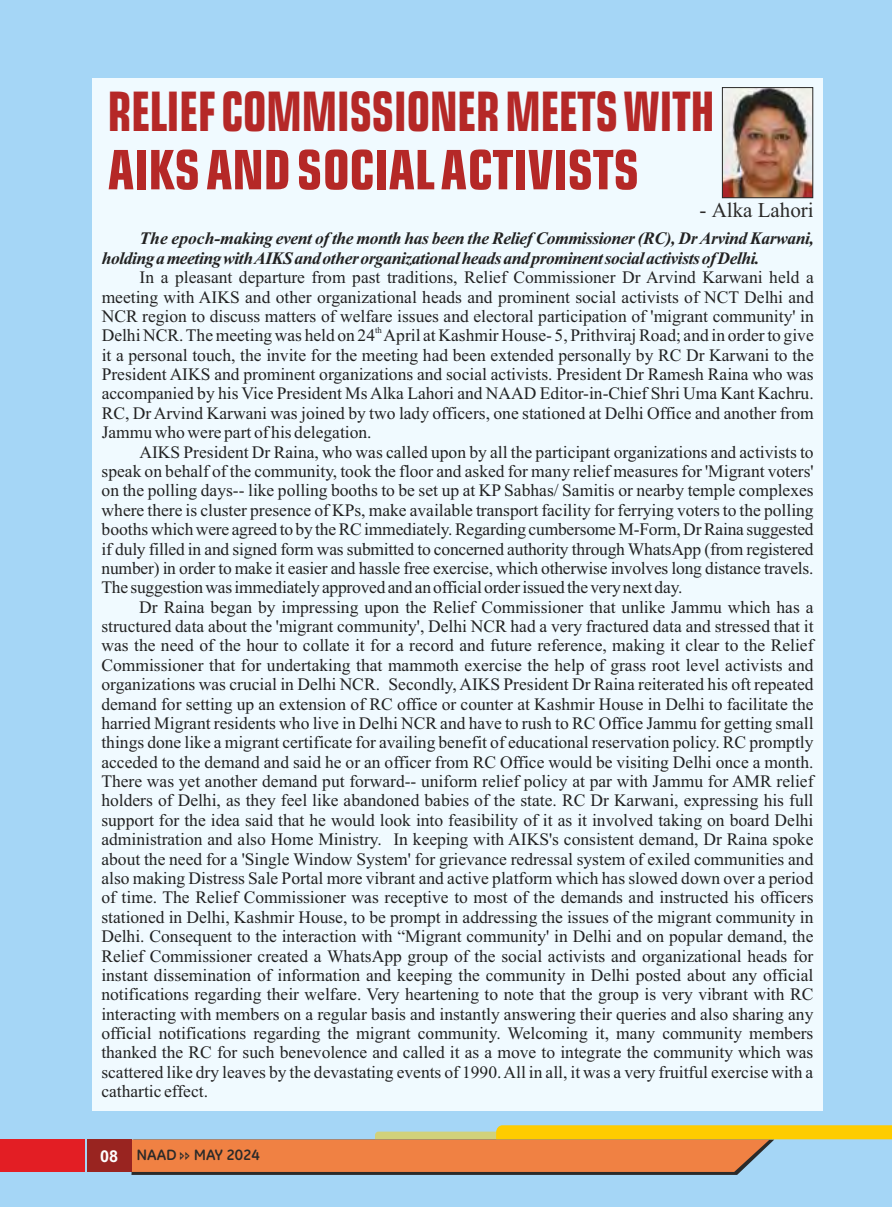
<style>
.page{position:relative;width:892px;height:1207px;background:#a5d6f6}
.page>*{position:absolute;margin:0;border:0;box-sizing:border-box;transform-origin:0 0}
.t1{font:700 condensed 54.25px/58.4px "Square 721 BT";color:#b52827;scale:.82 1}
.t2{font:21px "Times New Roman";color:#2b2a29}
.t3{font:17.5px/19.4px "Times New Roman";color:#222;text-align:justify}
.t4{font:italic 700 17.5px/19.4px "Times New Roman";letter-spacing:-.025em;color:#222}
.t5{font:700 15.22px "GE Inspira";color:#2b2a29;scale:1.04 1}
.t6{font:8.75px "Times New Roman";color:#222}
.s1{font-family:"Arial";font-size:16.28px;color:#fefefe}
</style>
<div class="page">
<div style="left:92px;top:79px;width:731px;height:1032px;background:#f0faff"></div>
<img style="left:724px;top:89px;width:87px;height:107px">
<div style="left:722px;top:87px;width:91px;height:111px;border:1px solid #2b2a29"></div>
<div style="left:0;top:1139px;width:85px;height:33px;background:#e31e24"></div>
<div style="left:87px;top:1139px;width:44px;height:33px;background:#992420"></div>
<svg style="left:131px;top:1125px;width:761px;height:50px"></svg>
<h1 class="t1" style="left:108px;top:88px;width:741px">RELIEF COMMISSIONER MEETS WITH<br>AIKS AND SOCIAL ACTIVISTS</h1>
<p class="t2" style="left:699px;top:202px;width:116px">- Alka Lahori</p>
<p class="t4" style="left:102px;top:231px;width:714px;text-indent:38px">The epoch-making event of the month has been the Relief Commissioner (RC), Dr Arvind Karwani, holding a meeting with AIKS and other organizational heads and prominent social activists of Delhi.</p>
<p class="t3" style="left:102px;top:269px;width:714px;text-indent:38px">In a pleasant departure from past traditions, Relief Commissioner Dr Arvind Karwani held a meeting with AIKS and other organizational heads and prominent social activists of NCT Delhi and NCR region to discuss matters of welfare issues and electoral participation of 'migrant community' in</p>
<p class="t6" style="left:375px;top:326px;width:8px">th</p>
<p class="t3" style="left:102px;top:327px;width:714px">Delhi NCR. The meeting was held on 24 April at Kashmir House- 5, Prithviraj Road; and in order to give it a personal touch, the invite for the meeting had been extended personally by RC Dr Karwani to the President AIKS and prominent organizations and social activists. President Dr Ramesh Raina who was accompanied by his Vice President Ms Alka Lahori and NAAD Editor-in-Chief Shri Uma Kant Kachru.<br>RC, Dr Arvind Karwani was joined by two lady officers, one stationed at Delhi Office and another from Jammu who were part of his delegation.</p>
<p class="t3" style="left:102px;top:444px;width:714px;text-indent:38px">AIKS President Dr Raina, who was called upon by all the participant organizations and activists to speak on behalf of the community, took the floor and asked for many relief measures for 'Migrant voters' on the polling days-- like polling booths to be set up at KP Sabhas/ Samitis or nearby temple complexes where there is cluster presence of KPs, make available transport facility for ferrying voters to the polling booths which were agreed to by the RC immediately. Regarding cumbersome M-Form, Dr Raina suggested if duly filled in and signed form was submitted to concerned authority through WhatsApp (from registered number) in order to make it easier and hassle free exercise, which otherwise involves long distance travels.<br>The suggestion was immediately approved and an official order issued the very next day.</p>
<p class="t3" style="left:101px;top:599px;width:714px;text-indent:38px">Dr Raina began by impressing upon the Relief Commissioner that unlike Jammu which has a structured data about the 'migrant community', Delhi NCR had a very fractured data and stressed that it was the need of the hour to collate it for a record and future reference, making it clear to the Relief Commissioner that for undertaking that mammoth exercise the help of grass root level activists and organizations was crucial in Delhi NCR. Secondly, AIKS President Dr Raina reiterated his oft repeated demand for setting up an extension of RC office or counter at Kashmir House in Delhi to facilitate the harried Migrant residents who live in Delhi NCR and have to rush to RC Office Jammu for getting small things done like a migrant certificate for availing benefit of educational reservation policy. RC promptly acceded to the demand and said he or an officer from RC Office would be visiting Delhi once a month.<br>There was yet another demand put forward-- uniform relief policy at par with Jammu for AMR relief holders of Delhi, as they feel like abandoned babies of the state. RC Dr Karwani, expressing his full support for the idea said that he would look into feasibility of it as it involved taking on board Delhi administration and also Home Ministry. In keeping with AIKS's consistent demand, Dr Raina spoke about the need for a 'Single Window System' for grievance redressal system of exiled communities and also making Distress Sale Portal more vibrant and active platform which has slowed down over a period of time. The Relief Commissioner was receptive to most of the demands and instructed his officers stationed in Delhi, Kashmir House, to be prompt in addressing the issues of the migrant community in Delhi. Consequent to the interaction with “Migrant community' in Delhi and on popular demand, the Relief Commissioner created a WhatsApp group of the social activists and organizational heads for instant dissemination of information and keeping the community in Delhi posted about any official notifications regarding their welfare. Very heartening to note that the group is very vibrant with RC interacting with members on a regular basis and instantly answering their queries and also sharing any official notifications regarding the migrant community. Welcoming it, many community members thanked the RC for such benevolence and called it as a move to integrate the community which was scattered like dry leaves by the devastating events of 1990. All in all, it was a very fruitful exercise with a cathartic effect.</p>
<p class="t5" style="left:100px;top:1149px;width:155px"><span class="s1">08</span> NAAD MAY 2024</p>
</div>
